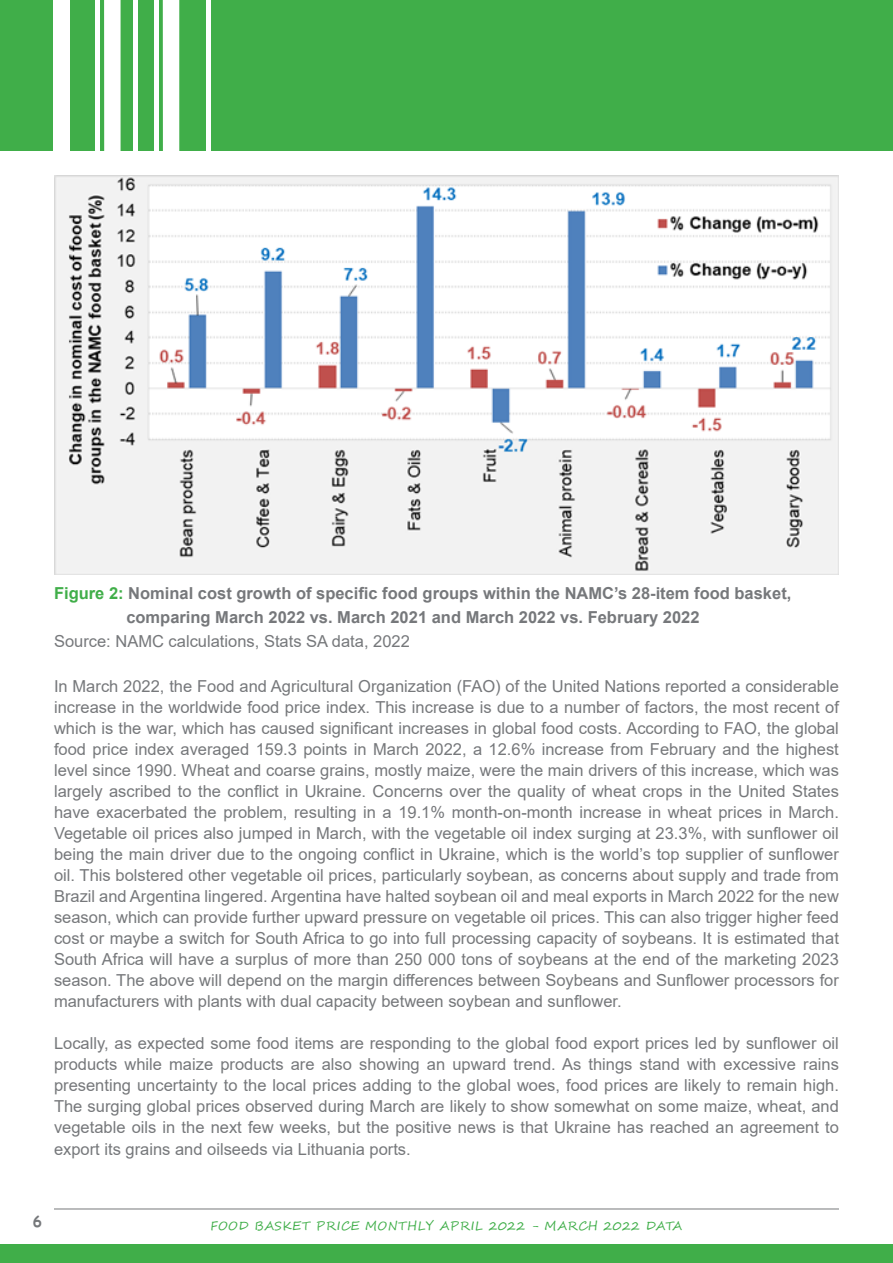
<style>
.page{position:relative;width:893px;height:1263px;background:#fff}
.page>*{position:absolute;margin:0;border:0;box-sizing:border-box;transform-origin:0 0}
.t1{font:16.5px/21px "Arial";color:#76787b;text-align:justify}
.t2{font:700 16.5px "Arial";color:#76787b}
.t3{font:700 15px "Comic Sans MS";color:#76787b}
.t4{font:12px "Segoe Script";letter-spacing:.04em;color:#40ae49}
.s1{color:#40ae49}
</style>
<div class="page">
<hr style="left:54px;top:1208px;width:785px;height:1px;background:#76787b">
<div style="left:0;top:1244px;width:893px;height:19px;background:#40ae49"></div>
<div style="left:0;top:0;width:893px;height:151px;background:#40ae49"></div>
<div style="left:54px;top:0;width:16px;height:174px;background:#fff"></div>
<div style="left:163px;top:0;width:16px;height:174px;background:#fff"></div>
<div style="left:104px;top:0;width:17px;height:174px;background:#fff"></div>
<div style="left:206px;top:0;width:5px;height:174px;background:#fff"></div>
<div style="left:154px;top:0;width:5px;height:174px;background:#fff"></div>
<hr style="left:134px;top:0;width:4px;height:174px;background:#fff">
<div style="left:95px;top:0;width:5px;height:174px;background:#fff"></div>
<img style="left:55px;top:176px;width:784px;height:399px">
<p class="t2" style="left:54px;top:581px;width:739px"><span class="s1">Figure 2:</span> Nominal cost growth of specific food groups within the NAMC’s 28-item food basket,</p>
<p class="t2" style="left:126px;top:605px;width:575px">comparing March 2022 vs. March 2021 and March 2022 vs. February 2022</p>
<p class="t1" style="left:54px;top:630px;width:357px">Source: NAMC calculations, Stats SA data, 2022</p>
<p class="t1" style="left:54px;top:675px;width:786px">In March 2022, the Food and Agricultural Organization (FAO) of the United Nations reported a considerable increase in the worldwide food price index. This increase is due to a number of factors, the most recent of which is the war, which has caused significant increases in global food costs. According to FAO, the global food price index averaged 159.3 points in March 2022, a 12.6% increase from February and the highest level since 1990. Wheat and coarse grains, mostly maize, were the main drivers of this increase, which was largely ascribed to the conflict in Ukraine. Concerns over the quality of wheat crops in the United States have exacerbated the problem, resulting in a 19.1% month-on-month increase in wheat prices in March.<br>Vegetable oil prices also jumped in March, with the vegetable oil index surging at 23.3%, with sunflower oil being the main driver due to the ongoing conflict in Ukraine, which is the world’s top supplier of sunflower oil. This bolstered other vegetable oil prices, particularly soybean, as concerns about supply and trade from Brazil and Argentina lingered. Argentina have halted soybean oil and meal exports in March 2022 for the new season, which can provide further upward pressure on vegetable oil prices. This can also trigger higher feed cost or maybe a switch for South Africa to go into full processing capacity of soybeans. It is estimated that South Africa will have a surplus of more than 250 000 tons of soybeans at the end of the marketing 2023 season. The above will depend on the margin differences between Soybeans and Sunflower processors for manufacturers with plants with dual capacity between soybean and sunflower.</p>
<p class="t1" style="left:54px;top:1032px;width:786px">Locally, as expected some food items are responding to the global food export prices led by sunflower oil products while maize products are also showing an upward trend. As things stand with excessive rains presenting uncertainty to the local prices adding to the global woes, food prices are likely to remain high.<br>The surging global prices observed during March are likely to show somewhat on some maize, wheat, and vegetable oils in the next few weeks, but the positive news is that Ukraine has reached an agreement to</p>
<p class="t1" style="left:54px;top:1139px;width:358px">export its grains and oilseeds via Lithuania ports.</p>
<p class="t3" style="left:33px;top:1210px;width:11px">6</p>
<p class="t4" style="left:211px;top:1216px;width:473px">FOOD BASKET PRICE MONTHLY APRIL 2022 - MARCH 2022 DATA</p>
</div>
